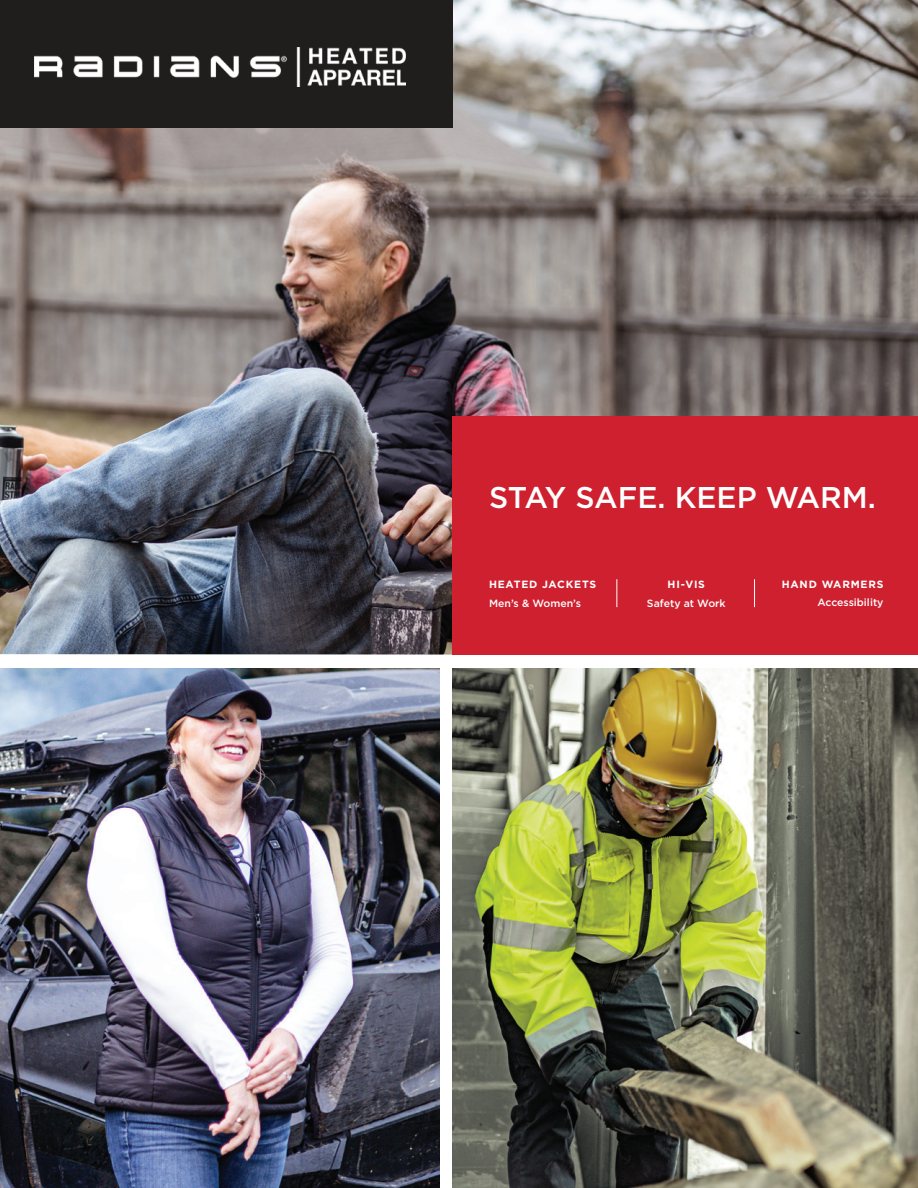
<style>
.page{position:relative;width:918px;height:1188px;background:#fff}
.page>*{position:absolute;margin:0;border:0;box-sizing:border-box;transform-origin:0 0}
.t1{font:500 30px "Gotham";color:#fff}
.t2{font:500 10.5px "Gotham";color:#fff}
.t3{font:700 10.5px "Gotham";letter-spacing:.075em;color:#fff}
</style>
<div class="page">
<img style="left:0;top:0;width:918px;height:655px">
<img style="left:0;top:668px;width:439px;height:520px">
<img style="left:453px;top:668px;width:465px;height:520px">
<div style="left:0;top:0;width:452px;height:127px;background:#201d1d"></div>
<img style="left:34px;top:47px;width:372px;height:40px">
<div style="left:452px;top:416px;width:466px;height:239px;background:#cf202f"></div>
<svg style="left:617px;top:579px;width:1px;height:28px"></svg>
<svg style="left:754px;top:579px;width:1px;height:28px"></svg>
<h1 class="t1" style="left:489px;top:477px;width:388px">STAY SAFE. KEEP WARM.</h1>
<p class="t3" style="left:489px;top:577px;width:109px">HEATED JACKETS</p>
<p class="t2" style="left:489px;top:597px;width:94px">Men’s &amp; Women’s</p>
<p class="t3" style="left:668px;top:577px;width:39px">HI-VIS</p>
<p class="t2" style="left:647px;top:597px;width:80px">Safety at Work</p>
<p class="t3" style="left:782px;top:577px;width:103px">HAND WARMERS</p>
<p class="t2" style="left:817px;top:596px;width:68px">Accessibility</p>
</div>
